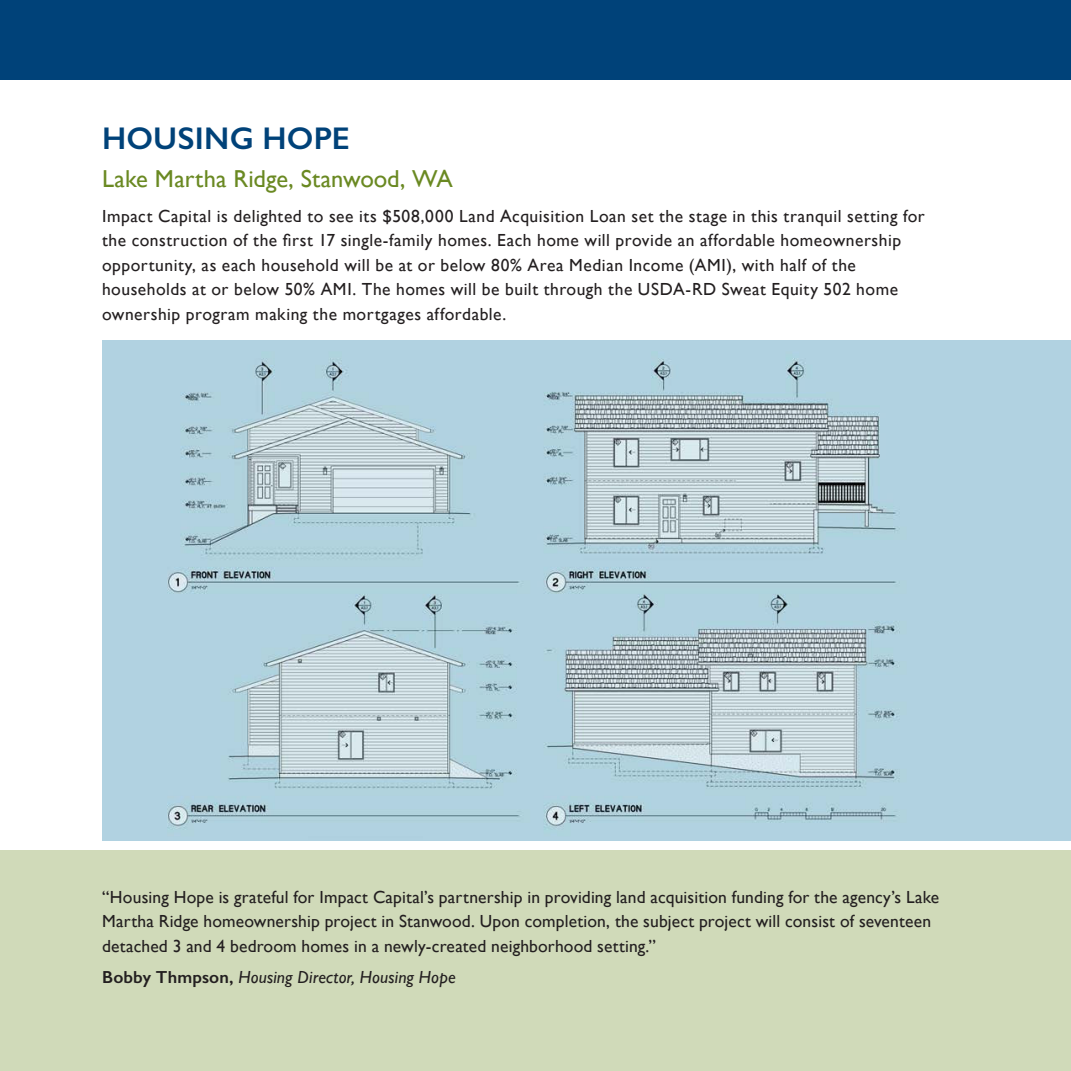
<style>
.page{position:relative;width:1071px;height:1071px;background:#fff}
.page>*{position:absolute;margin:0;border:0;box-sizing:border-box;transform-origin:0 0}
.t1{font:600 31.5px "Gill Sans";letter-spacing:.005em;color:#004279}
.t2{font:24.5px "Gill Sans";color:#6a8922}
.t3{font:17.5px/24.5px "Gill Sans";letter-spacing:.025em;color:#231f20}
.t4{font:italic 17.5px "Gill Sans";letter-spacing:.01em;color:#231f20}
.s1{font-weight:600;font-style:normal}
</style>
<div class="page">
<div style="left:0;top:0;width:1071px;height:79px;background:#004279"></div>
<div style="left:0;top:850px;width:1071px;height:221px;background:#d0dab9"></div>
<img style="left:102px;top:340px;width:969px;height:500px">
<h1 class="t1" style="left:102px;top:127px;width:249px">HOUSING HOPE</h1>
<h2 class="t2" style="left:102px;top:164px;width:352px">Lake Martha Ridge, Stanwood, WA</h2>
<p class="t3" style="left:102px;top:203px;width:824px">Impact Capital is delighted to see its $508,000 Land Acquisition Loan set the stage in this tranquil setting for the construction of the first 17 single-family homes. Each home will provide an affordable homeownership opportunity, as each household will be at or below 80% Area Median Income (AMI), with half of the households at or below 50% AMI. The homes will be built through the USDA-RD Sweat Equity 502 home ownership program making the mortgages affordable.</p>
<p class="t3" style="left:102px;top:885px;width:839px">“Housing Hope is grateful for Impact Capital’s partnership in providing land acquisition funding for the agency’s Lake<br>Martha Ridge homeownership project in Stanwood. Upon completion, the subject project will consist of seventeen detached 3 and 4 bedroom homes in a newly-created neighborhood setting.”</p>
<p class="t4" style="left:102px;top:970px;width:355px"><span class="s1">Bobby Thmpson,</span> Housing Director, Housing Hope</p>
</div>
